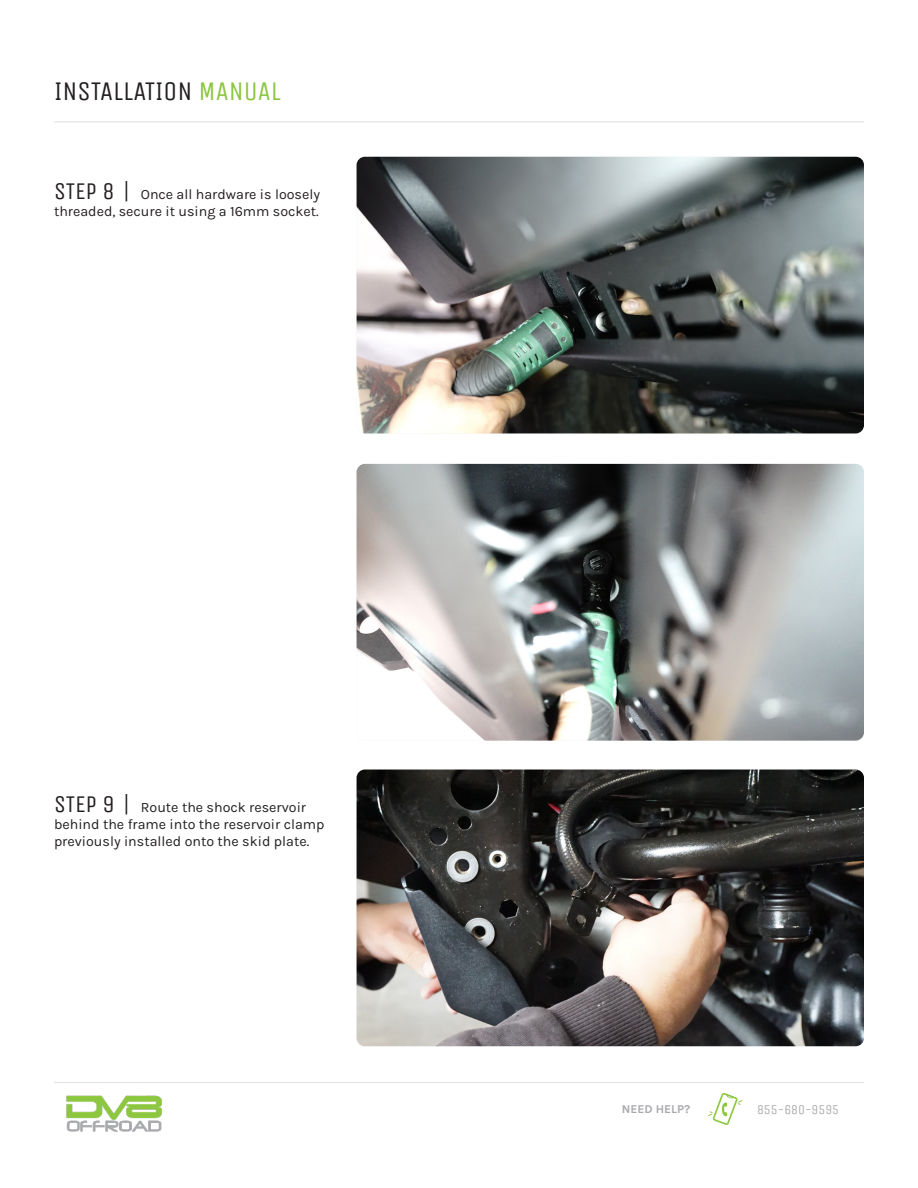
<style>
.page{position:relative;width:918px;height:1188px;background:#fff}
.page>*{position:absolute;margin:0;border:0;box-sizing:border-box;transform-origin:0 0}
.t1{font:27px "Unica One";color:#231f20}
.t2{font:14.25px/17.1px "Karla";color:#231f20}
.t3{font:13.5px "Unica One";color:#aeadad}
.t4{font:700 12px "Karla";color:#a8a9ad}
.s1{color:#8bc63e}
.s2{font-family:"Unica One";font-size:24px}
</style>
<div class="page">
<img style="left:357px;top:464px;width:507px;height:277px">
<img style="left:357px;top:770px;width:507px;height:276px">
<img style="left:357px;top:157px;width:507px;height:276px">
<hr style="left:54px;top:122px;width:810px;height:1px;background:#e2e0e0">
<svg style="left:708px;top:1093px;width:34px;height:32px"></svg>
<hr style="left:54px;top:1082px;width:810px;height:1px;background:#e2e0e0">
<img style="left:66px;top:1095px;width:96px;height:37px">
<p class="t1" style="left:54px;top:76px;width:228px">INSTALLATION <span class="s1">MANUAL</span></p>
<p class="t2" style="left:54px;top:185px;width:268px"><span class="s2">STEP 8 |</span> Once all hardware is loosely threaded, secure it using a 16mm socket.</p>
<p class="t2" style="left:54px;top:798px;width:272px"><span class="s2">STEP 9 |</span> Route the shock reservoir behind the frame into the reservoir clamp previously installed onto the skid plate.</p>
<p class="t4" style="left:622px;top:1101px;width:70px">NEED HELP?</p>
<p class="t3" style="left:757px;top:1102px;width:84px">855-680-9595</p>
</div>
